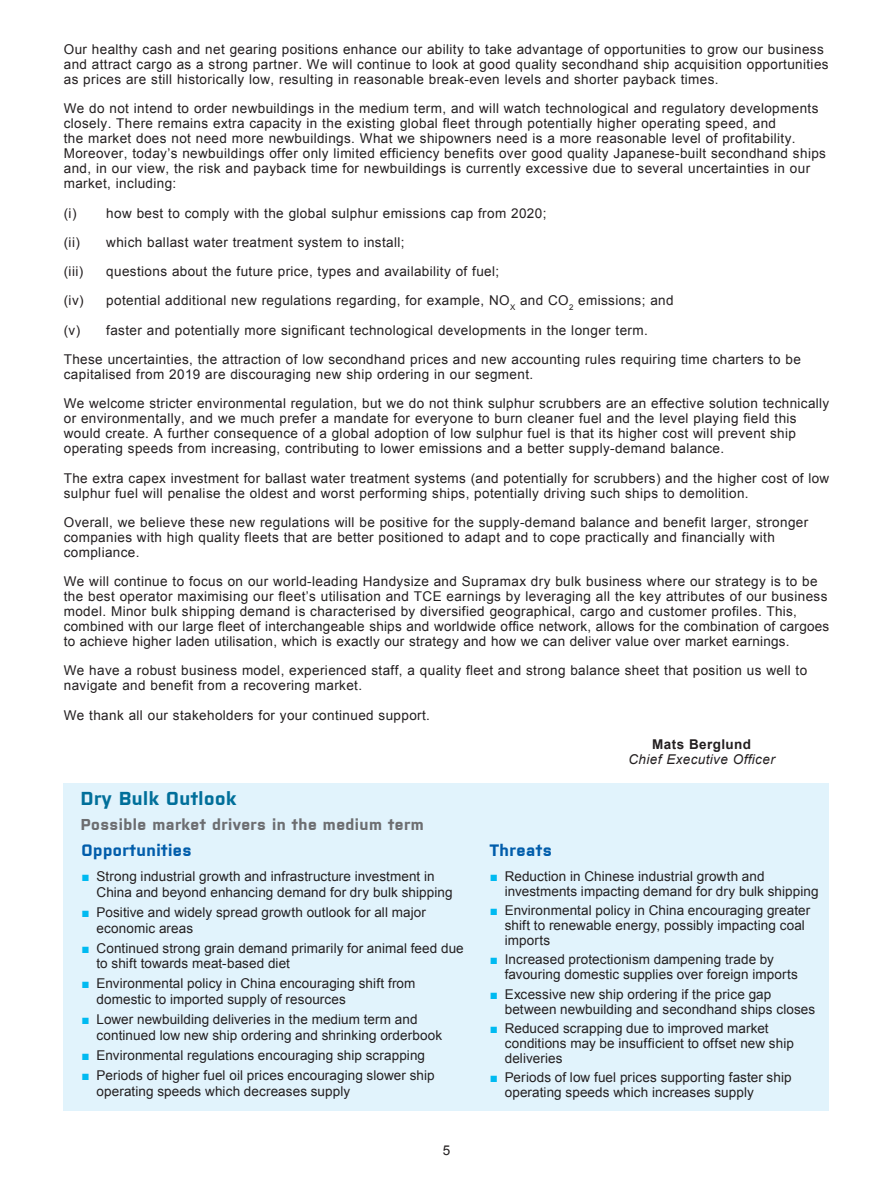
<style>
.page{position:relative;width:893px;height:1191px;background:#fff}
.page>*{position:absolute;margin:0;border:0;box-sizing:border-box;transform-origin:0 0}
.t1{font:700 18.75px "Purista";letter-spacing:.03em;color:#006f9a}
.t2{font:700 16.5px "Purista";letter-spacing:.03em;color:#015dab}
.t3{font:700 15.75px "Purista";letter-spacing:.03em;color:#6c6d70}
.t4{font:13.5px/15px "Arial";letter-spacing:.03em;color:#231f20}
.t5{font:13.5px/15px "Arial";letter-spacing:.005em;color:#231f20}
.t6{font:13.5px/15px "Arial";letter-spacing:.01em;color:#231f20}
.t7{font:italic 13.5px "Arial";letter-spacing:.03em;color:#231f20}
.t8{font:700 13.5px "Arial";letter-spacing:.03em;color:#231f20}
.s1{color:#00baf1}
</style>
<div class="page">
<div style="left:64px;top:783px;width:765px;height:328px;background:#dcf2fc"></div>
<p class="t4" style="left:64px;top:42px;width:766px">Our healthy cash and net gearing positions enhance our ability to take advantage of opportunities to grow our business and attract cargo as a strong partner. We will continue to look at good quality secondhand ship acquisition opportunities as prices are still historically low, resulting in reasonable break-even levels and shorter payback times.</p>
<p class="t4" style="left:64px;top:101px;width:764px">We do not intend to order newbuildings in the medium term, and will watch technological and regulatory developments closely. There remains extra capacity in the existing global fleet through potentially higher operating speed, and<br>the market does not need more newbuildings. What we shipowners need is a more reasonable level of profitability.<br>Moreover, today’s newbuildings offer only limited efficiency benefits over good quality Japanese-built secondhand ships and, in our view, the risk and payback time for newbuildings is currently excessive due to several uncertainties in our market, including:</p>
<p class="t4" style="left:64px;top:198px;width:484px;line-height:29.2px">(i) how best to comply with the global sulphur emissions cap from 2020; (ii) which ballast water treatment system to install;<br>(iii)</p>
<p class="t4" style="left:64px;top:257px;width:738px;line-height:29.2px;text-indent:43px">questions about the future price, types and availability of fuel;<br>(iv) potential additional new regulations regarding, for example, NO<sub>X</sub> and CO<sub>2</sub> emissions; and<br>(v) faster and potentially more significant technological developments in the longer term.<br>These uncertainties, the attraction of low secondhand prices and new accounting rules requiring time charters to be</p>
<p class="t4" style="left:64px;top:360px;width:767px;line-height:29.2px">capitalised from 2019 are discouraging new ship ordering in our segment.<br>We welcome stricter environmental regulation, but we do not think sulphur scrubbers are an effective solution technically</p>
<p class="t4" style="left:64px;top:411px;width:734px;text-align:justify">or environmentally, and we much prefer a mandate for everyone to burn cleaner fuel and the level playing field this would create. A further consequence of a global adoption of low sulphur fuel is that its higher cost will prevent ship operating speeds from increasing, contributing to lower emissions and a better supply-demand balance.</p>
<p class="t4" style="left:64px;top:470px;width:767px">The extra capex investment for ballast water treatment systems (and potentially for scrubbers) and the higher cost of low sulphur fuel will penalise the oldest and worst performing ships, potentially driving such ships to demolition.</p>
<p class="t4" style="left:64px;top:515px;width:746px">Overall, we believe these new regulations will be positive for the supply-demand balance and benefit larger, stronger companies with high quality fleets that are better positioned to adapt and to cope practically and financially with compliance.</p>
<p class="t4" style="left:64px;top:574px;width:767px">We will continue to focus on our world-leading Handysize and Supramax dry bulk business where our strategy is to be the best operator maximising our fleet’s utilisation and TCE earnings by leveraging all the key attributes of our business model. Minor bulk shipping demand is characterised by diversified geographical, cargo and customer profiles. This, combined with our large fleet of interchangeable ships and worldwide office network, allows for the combination of cargoes to achieve higher laden utilisation, which is exactly our strategy and how we can deliver value over market earnings.</p>
<p class="t4" style="left:64px;top:663px;width:745px">We have a robust business model, experienced staff, a quality fleet and strong balance sheet that position us well to navigate and benefit from a recovering market.</p>
<p class="t4" style="left:64px;top:707px;width:368px">We thank all our stakeholders for your continued support.</p>
<p class="t8" style="left:652px;top:735px;width:100px">Mats Berglund</p>
<p class="t7" style="left:628px;top:750px;width:148px">Chief Executive Officer</p>
<h1 class="t1" style="left:81px;top:785px;width:157px">Dry Bulk Outlook</h1>
<p class="t3" style="left:81px;top:813px;width:344px">Possible market drivers in the medium term</p>
<p class="t2" style="left:82px;top:838px;width:112px">Opportunities</p>
<p class="t5" style="left:97px;top:868px;width:358px;line-height:15.8px;text-indent:-15px"><span class="s1">■</span> Strong industrial growth and infrastructure investment in<br>China and beyond enhancing demand for dry bulk shipping</p>
<p class="t5" style="left:97px;top:904px;width:331px;line-height:15.8px;text-indent:-15px"><span class="s1">■</span> Positive and widely spread growth outlook for all major economic areas</p>
<p class="t5" style="left:97px;top:940px;width:369px;line-height:15.8px;text-indent:-15px"><span class="s1">■</span> Continued strong grain demand primarily for animal feed due to shift towards meat-based diet</p>
<p class="t5" style="left:97px;top:976px;width:320px;line-height:15.8px;text-indent:-15px"><span class="s1">■</span> Environmental policy in China encouraging shift from domestic to imported supply of resources</p>
<p class="t5" style="left:97px;top:1011px;width:347px;line-height:15.8px;text-indent:-15px"><span class="s1">■</span> Lower newbuilding deliveries in the medium term and continued low new ship ordering and shrinking orderbook</p>
<p class="t5" style="left:82px;top:1047px;width:345px"><span class="s1">■</span> Environmental regulations encouraging ship scrapping</p>
<p class="t5" style="left:97px;top:1067px;width:340px;line-height:15.8px;text-indent:-15px"><span class="s1">■</span> Periods of higher fuel oil prices encouraging slower ship operating speeds which decreases supply</p>
<p class="t4" style="left:443px;top:1142px;width:9px">5</p>
<p class="t2" style="left:490px;top:838px;width:63px">Threats</p>
<p class="t5" style="left:505px;top:868px;width:315px;text-indent:-15px"><span class="s1">■</span> Reduction in Chinese industrial growth and investments impacting demand for dry bulk shipping</p>
<p class="t5" style="left:505px;top:903px;width:307px;text-indent:-15px"><span class="s1">■</span> Environmental policy in China encouraging greater shift to renewable energy, possibly impacting coal imports</p>
<p class="t5" style="left:505px;top:952px;width:295px;text-indent:-15px"><span class="s1">■</span> Increased protectionism dampening trade by favouring domestic supplies over foreign imports</p>
<p class="t5" style="left:505px;top:986px;width:312px;text-indent:-15px"><span class="s1">■</span> Excessive new ship ordering if the price gap between newbuilding and secondhand ships closes</p>
<p class="t5" style="left:505px;top:1020px;width:291px;text-indent:-15px"><span class="s1">■</span> Reduced scrapping due to improved market conditions may be insufficient to offset new ship deliveries</p>
<p class="t6" style="left:505px;top:1070px;width:288px;text-indent:-15px"><span class="s1">■</span> Periods of low fuel prices supporting faster ship operating speeds which increases supply</p>
</div>
